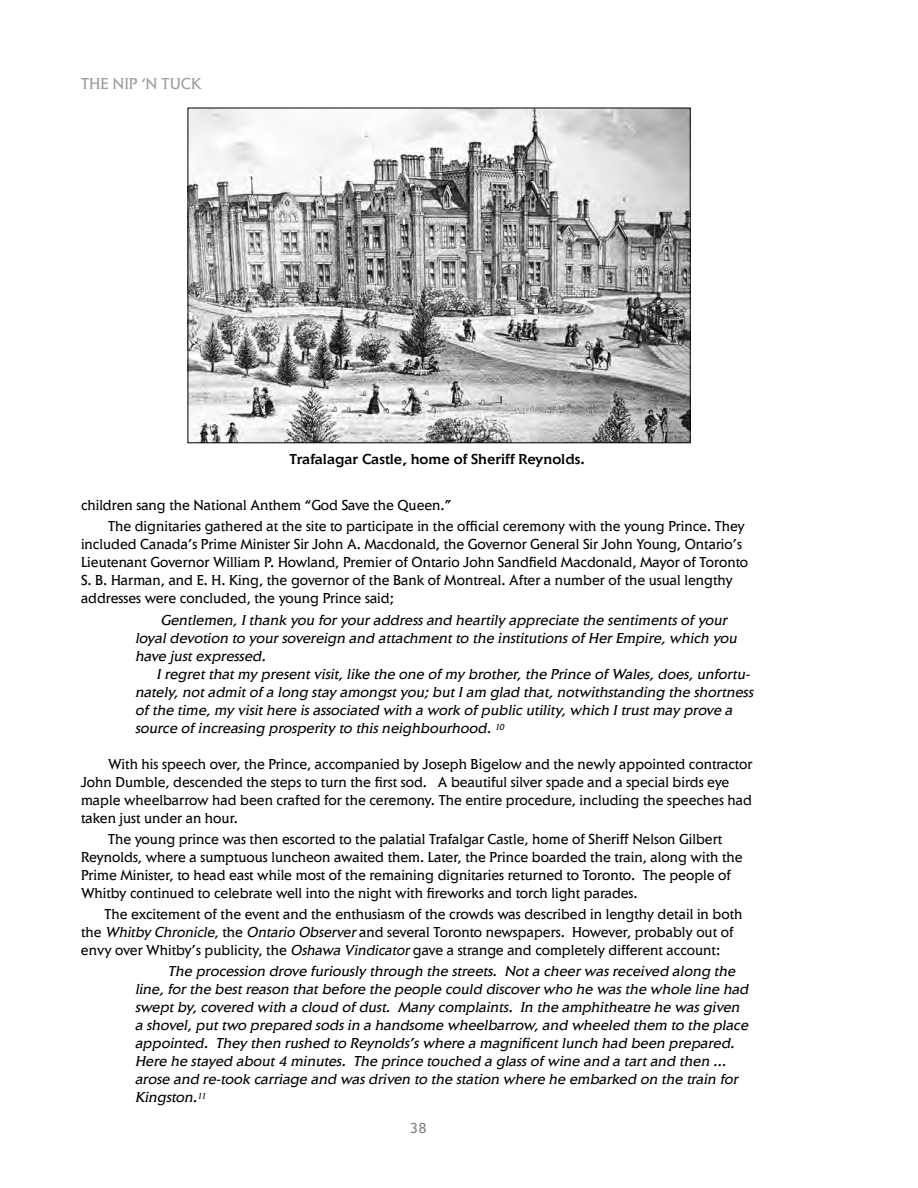
<style>
.page{position:relative;width:918px;height:1188px;background:#fff}
.page>*{position:absolute;margin:0;border:0;box-sizing:border-box;transform-origin:0 0}
.t1{font:16.5px "Elan";color:#9d9fa2}
.t2{font:15px/18px "Elan";color:#000;scale:.96 1}
.t3{font:italic 15px/18px "Elan";letter-spacing:-.025em;color:#000}
.t4{font:500 15px "Elan";color:#000}
.t5{font:15px "Elan";color:#808285}
.s1{font-style:italic}
</style>
<div class="page">
<img style="left:190px;top:110px;width:499px;height:331px">
<p class="t1" style="left:81px;top:74px;width:122px">THE NIP ‘N TUCK</p>
<p class="t4" style="left:289px;top:450px;width:297px">Trafalagar Castle, home of Sheriff Reynolds.</p>
<p class="t2" style="left:108px;top:494px;width:665px;line-height:21.3px;text-indent:-27px">children sang the National Anthem “God Save the Queen.”<br>The dignitaries gathered at the site to participate in the official ceremony with the young Prince. They</p>
<p class="t2" style="left:81px;top:535px;width:697px">included Canada’s Prime Minister Sir John A. Macdonald, the Governor General Sir John Young, Ontario’s Lieutenant Governor William P. Howland, Premier of Ontario John Sandfield Macdonald, Mayor of Toronto S. B. Harman, and E. H. King, the governor of the Bank of Montreal. After a number of the usual lengthy addresses were concluded, the young Prince said;</p>
<p class="t3" style="left:135px;top:611px;width:607px;text-indent:25px">Gentlemen,Ithank you foryouraddressand heartily appreciate the sentimentsofyour loyaldevotion to yoursovereign and attachmentto the institutionsofHerEmpire,which you have justexpressed.</p>
<p class="t3" style="left:135px;top:665px;width:623px;text-indent:22px">Iregretthatmy presentvisit,like the one ofmy brother,the Prince ofWales,does,unfortu&shy;nately,notadmitofa long stay amongstyou;butIam glad that,notwithstanding the shortness ofthe time,my visithere isassociated with a work ofpublic utility,which Itrustmay prove a source ofincreasing prosperity to thisneighbourhood. <sup>10</sup></p>
<p class="t2" style="left:81px;top:755px;width:701px;text-indent:27px">With his speech over, the Prince, accompanied by Joseph Bigelow and the newly appointed contractor John Dumble, descended the steps to turn the first sod. A beautiful silver spade and a special birds eye maple wheelbarrow had been crafted for the ceremony. The entire procedure, including the speeches had taken just under an hour.</p>
<p class="t2" style="left:81px;top:830px;width:691px;text-indent:27px">The young prince was then escorted to the palatial Trafalgar Castle, home of Sheriff Nelson Gilbert Reynolds, where a sumptuous luncheon awaited them. Later, the Prince boarded the train, along with the Prime Minister, to head east while most of the remaining dignitaries returned to Toronto. The people of Whitby continued to celebrate well into the night with fireworks and torch light parades.</p>
<p class="t2" style="left:81px;top:905px;width:691px;text-indent:23px">The excitement of the event and the enthusiasm of the crowds was described in lengthy detail in both the <span class="s1">Whitby Chronicle</span>, the <span class="s1">Ontario Observer</span>and several Toronto newspapers. However, probably out of envy over Whitby’s publicity, the <span class="s1">Oshawa Vindicator</span>gave a strange and completely different account:</p>
<p class="t3" style="left:135px;top:962px;width:618px;text-indent:33px">The procession drove furiously through the streets. Nota cheerwasreceived along the line,forthe bestreason thatbefore the people could discoverwho he wasthe whole line had sweptby,covered with a cloud ofdust. Many complaints. In the amphitheatre he wasgiven a shovel,puttwo prepared sodsin a handsome wheelbarrow,and wheeled them to the place appointed. They then rushed to Reynolds’swhere a magnificentlunch had been prepared.<br>Here he stayed about4 minutes. The prince touched a glassofwine and a tartand then ... arose and re-took carriage and wasdriven to the station where he embarked on the train for Kingston.<sup>11</sup></p>
<p class="t5" style="left:410px;top:1119px;width:18px">38</p>
</div>
